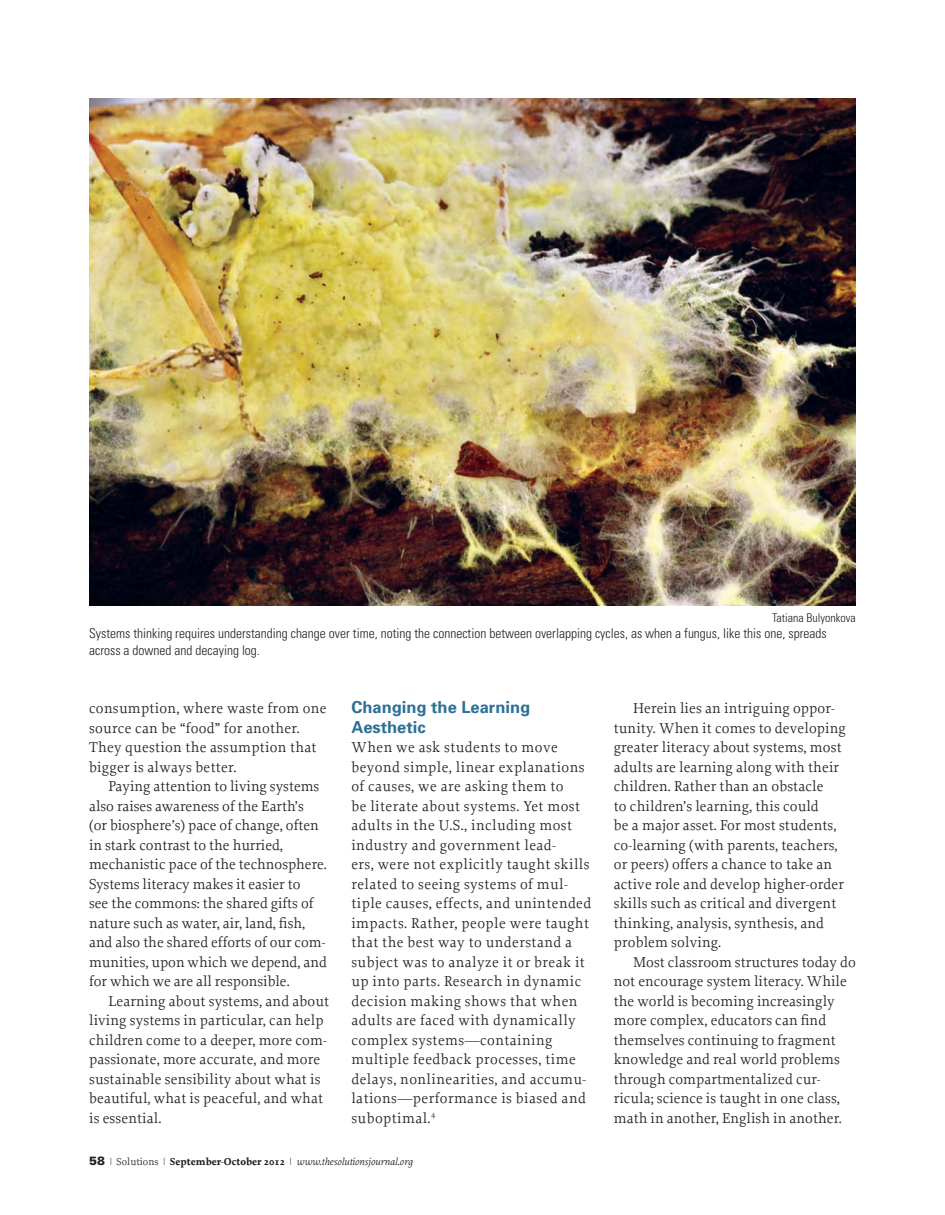
<style>
.page{position:relative;width:945px;height:1215px;background:#fff}
.page>*{position:absolute;margin:0;border:0;box-sizing:border-box;transform-origin:0 0}
.t1{font:700 16.5px/19.5px "Univers";color:#2d7096}
.t2{font:15px/19.5px "Proforma";letter-spacing:.01em;color:#231f20}
.t3{font:15px/19.5px "Proforma";letter-spacing:.03em;color:#231f20}
.t4{font:300 condensed 13.5px/16.5px "Univers";color:#231f20}
.t5{font:300 condensed 12px "Univers";color:#231f20}
.t6{font:italic 10.5px "Proforma";color:#231f20}
.s1{font-family:"Univers LT Std";font-weight:900;font-style:normal;font-size:12px}
.s2{font-style:normal}
.s3{font-weight:700;font-style:normal}
</style>
<div class="page">
<img style="left:89px;top:98px;width:767px;height:508px">
<p class="t5" style="left:772px;top:611px;width:85px">Tatiana Bulyonkova</p>
<p class="t4" style="left:89px;top:625px;width:739px">Systems thinking requires understanding change over time, noting the connection between overlapping cycles, as when a fungus, like this one, spreads across a downed and decaying log.</p>
<p class="t2" style="left:89px;top:698px;width:239px">consumption, where waste from one source can be “food” for another.<br>They question the assumption that bigger is always better.</p>
<p class="t2" style="left:89px;top:776px;width:239px;text-indent:20px">Paying attention to living systems also raises awareness of the Earth’s<br>(or biosphere’s) pace of change, often in stark contrast to the hurried, mechanistic pace of the technosphere.<br>Systems literacy makes it easier to<br>see the commons: the shared gifts of nature such as water, air, land, fish, and also the shared efforts of our com&shy;munities, upon which we depend, and for which we are all responsible.</p>
<p class="t2" style="left:89px;top:991px;width:241px;text-indent:20px">Learning about systems, and about living systems in particular, can help children come to a deeper, more com&shy;passionate, more accurate, and more sustainable sensibility about what is beautiful, what is peaceful, and what is essential.</p>
<p class="t1" style="left:351px;top:697px;width:180px">Changing the Learning<br>Aesthetic</p>
<p class="t3" style="left:351px;top:737px;width:241px">When we ask students to move beyond simple, linear explanations of causes, we are asking them to<br>be literate about systems. Yet most adults in the U.S., including most industry and government lead-<br>ers, were not explicitly taught skills related to seeing systems of mul&shy;tiple causes, effects, and unintended impacts. Rather, people were taught that the best way to understand a subject was to analyze it or break it up into parts. Research in dynamic decision making shows that when adults are faced with dynamically complex systems—containing multiple feedback processes, time delays, nonlinearities, and accumu&shy;lations—performance is biased and suboptimal.<sup>4</sup></p>
<p class="t6" style="left:89px;top:1155px;width:325px"><span class="s1">58</span> <span class="s2">| Solutions |</span> <span class="s3">September-October 2012</span> <span class="s2">|</span> www.thesolutionsjournal.org</p>
<p class="t2" style="left:614px;top:698px;width:234px;text-indent:20px">Herein lies an intriguing oppor&shy;tunity. When it comes to developing greater literacy about systems, most adults are learning along with their children. Rather than an obstacle<br>to children’s learning, this could<br>be a major asset. For most students, co-learning (with parents, teachers, or peers) offers a chance to take an active role and develop higher-order skills such as critical and divergent thinking, analysis, synthesis, and problem solving.</p>
<p class="t2" style="left:614px;top:952px;width:244px;text-indent:20px">Most classroom structures today do not encourage system literacy. While the world is becoming increasingly more complex, educators can find themselves continuing to fragment knowledge and real world problems through compartmentalized cur&shy;ricula; science is taught in one class, math in another, English in another.</p>
</div>
